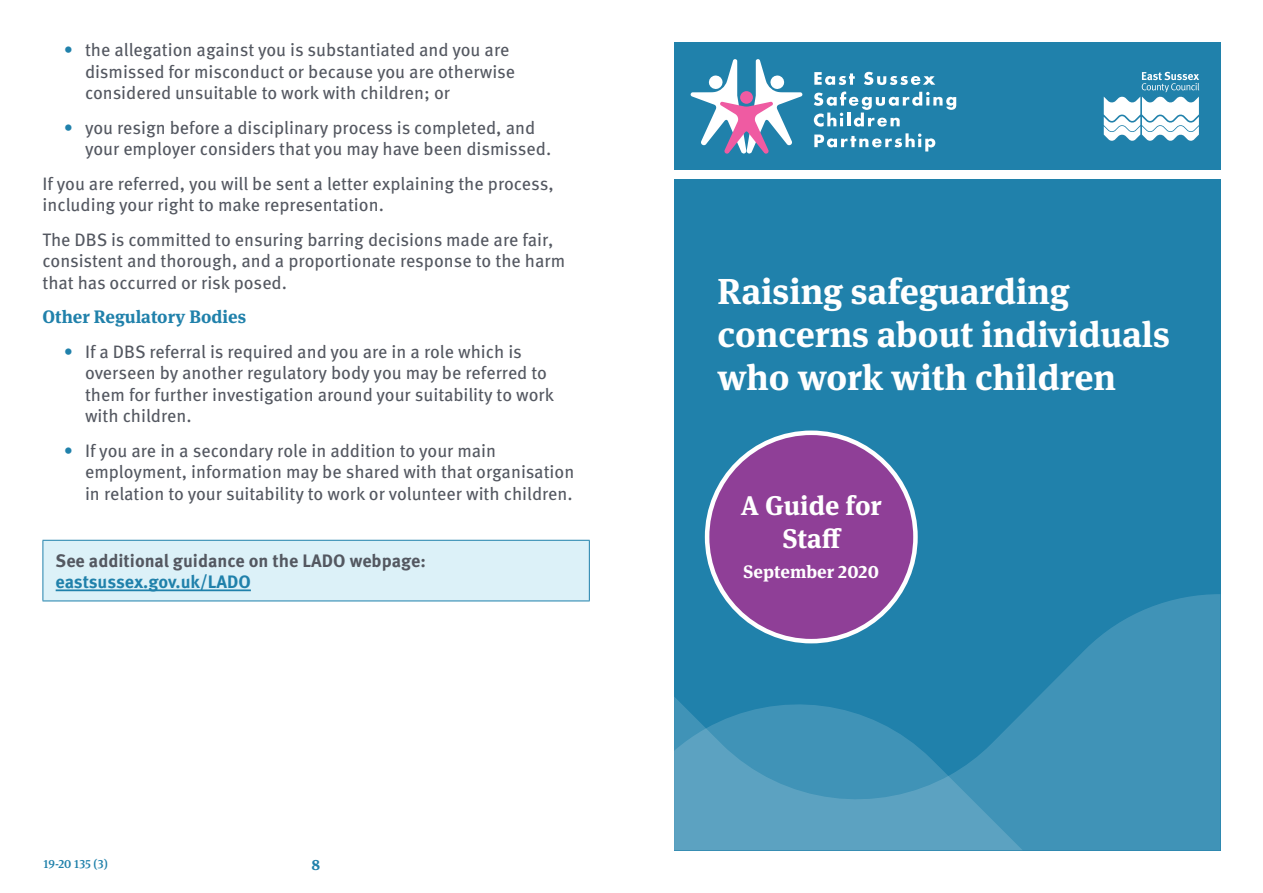
<style>
.page{position:relative;width:1263px;height:893px;background:#fff}
.page>*{position:absolute;margin:0;border:0;box-sizing:border-box;transform-origin:0 0}
.t1{font:700 36px/43.2px "Meta Serif Pro";color:#fff}
.t2{font:700 27px/32.4px "Meta Serif Pro";color:#fff;text-align:center}
.t3{font:18px/21.6px "Meta Pro";color:#545861}
.t4{font:700 18px "Meta Pro";color:#545861}
.t5{font:700 18px "Meta Pro";letter-spacing:-.005em;color:#2081ab}
.t6{font:700 18px "Meta Serif Pro";color:#2081ab}
.t7{font:700 18px "Meta Serif Pro";color:#fff}
.t8{font:700 15px "Meta Serif Pro";color:#2081ab}
.t9{font:500 12px "Meta Serif Pro";letter-spacing:.005em;color:#2081ab}
.s1{color:#2081ab}
</style>
<div class="page">
<div style="left:674px;top:43px;width:546px;height:127px;background:#2081ab"></div>
<svg style="left:814px;top:72px;width:41px;height:13px"></svg>
<svg style="left:864px;top:72px;width:71px;height:13px"></svg>
<svg style="left:814px;top:92px;width:142px;height:35px"></svg>
<svg style="left:814px;top:133px;width:121px;height:18px"></svg>
<svg style="left:690px;top:59px;width:112px;height:95px"></svg>
<svg style="left:1104px;top:72px;width:95px;height:69px"></svg>
<div style="left:674px;top:179px;width:546px;height:671px;background:#2081ab"></div>
<svg style="left:674px;top:594px;width:546px;height:256px;fill:#4093b7"></svg>
<svg style="left:674px;top:702px;width:349px;height:148px"></svg>
<div style="left:707px;top:433px;width:208px;height:208px;background:#8f3f97;border-radius:50%"></div>
<div style="left:43px;top:540px;width:546px;height:61px;background:#dcf1f8"></div>
<hr style="left:43px;top:540px;width:547px;height:1px;background:#2081ab">
<hr style="left:43px;top:541px;width:1px;height:60px;background:#2081ab">
<hr style="left:589px;top:541px;width:1px;height:60px;background:#2081ab">
<hr style="left:43px;top:601px;width:547px;height:1px;background:#2081ab">
<hr style="left:56px;top:589px;width:195px;height:2px;background:#2081ab">
<p class="t3" style="left:85px;top:38px;width:432px;text-indent:-21px"><span class="s1">•</span> the allegation against you is substantiated and you are dismissed for misconduct or because you are otherwise considered unsuitable to work with children; or</p>
<p class="t3" style="left:85px;top:115px;width:468px;text-indent:-21px"><span class="s1">•</span> you resign before a disciplinary process is completed, and your employer considers that you may have been dismissed.</p>
<p class="t3" style="left:43px;top:171px;width:513px">If you are referred, you will be sent a letter explaining the process, including your right to make representation.</p>
<p class="t3" style="left:43px;top:227px;width:524px">The DBS is committed to ensuring barring decisions made are fair, consistent and thorough, and a proportionate response to the harm that has occurred or risk posed.</p>
<p class="t6" style="left:43px;top:302px;width:205px">Other Regulatory Bodies</p>
<p class="t3" style="left:85px;top:339px;width:471px;text-indent:-21px"><span class="s1">•</span> If a DBS referral is required and you are in a role which is overseen by another regulatory body you may be referred to them for further investigation around your suitability to work with children.</p>
<p class="t3" style="left:85px;top:438px;width:491px;text-indent:-21px"><span class="s1">•</span> If you are in a secondary role in addition to your main employment, information may be shared with that organisation in relation to your suitability to work or volunteer with children.</p>
<p class="t4" style="left:56px;top:546px;width:372px">See additional guidance on the LADO webpage:</p>
<p class="t5" style="left:56px;top:568px;width:197px">eastsussex.gov.uk/LADO</p>
<p class="t9" style="left:44px;top:855px;width:66px">19-20 135 (3)</p>
<p class="t8" style="left:311px;top:853px;width:10px">8</p>
<h1 class="t1" style="left:718px;top:267px;width:454px">Raising safeguarding concerns about individuals who work with children</h1>
<h2 class="t2" style="left:741px;top:487px;width:142px">A Guide for<br>Staff</h2>
<p class="t7" style="left:743px;top:557px;width:137px">September 2020</p>
</div>
